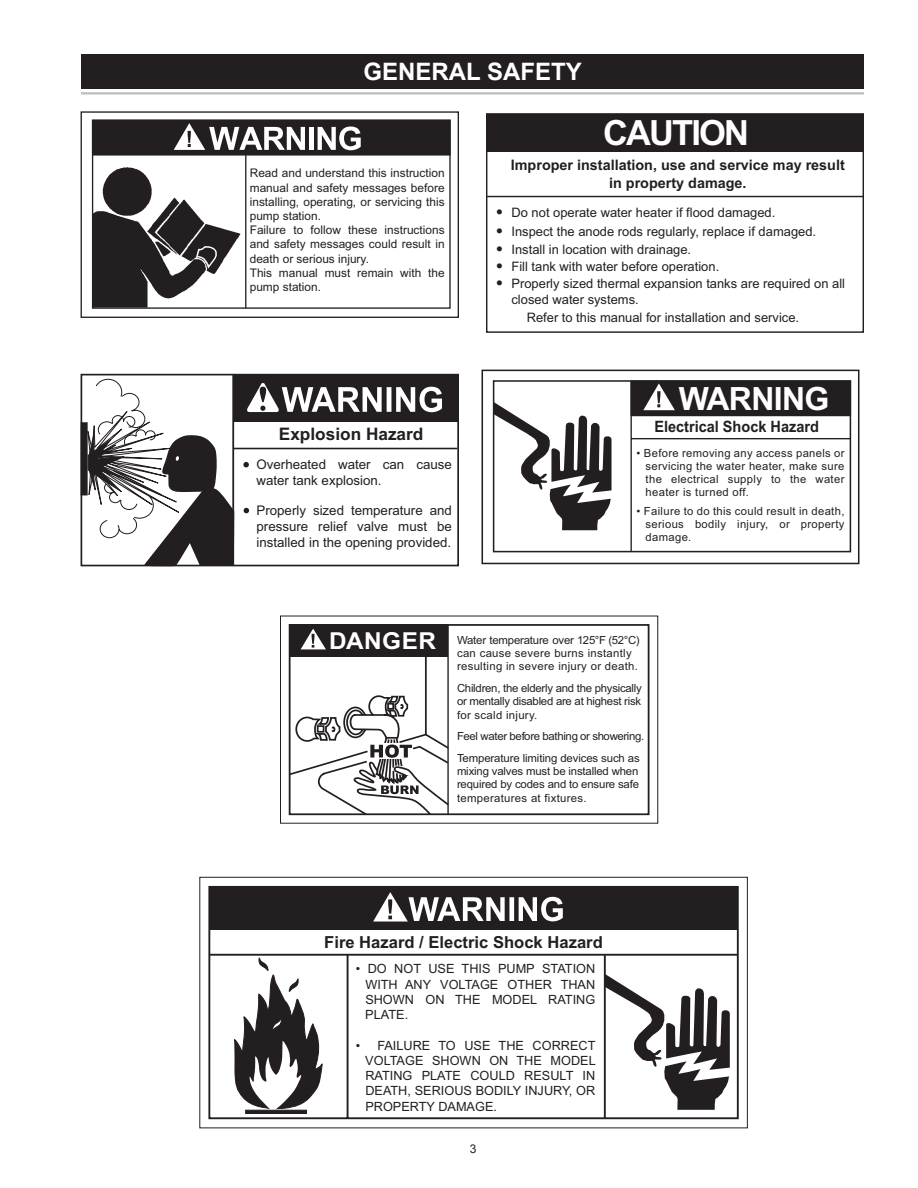
<style>
.page{position:relative;width:918px;height:1188px;background:#fff}
.page>*{position:absolute;margin:0;border:0;box-sizing:border-box;transform-origin:0 0}
.t1{font:700 34.65px "Arial";letter-spacing:-.055em;color:#fff}
.t2{font:700 32.1px "Arial";letter-spacing:-.02em;color:#fff}
.t3{font:700 24px "Arial";color:#fff}
.t4{font:700 17.4px "Arial";color:#231f20}
.t5{font:700 17.25px "Arial";color:#231f20}
.t6{font:700 16.65px "Arial";color:#231f20}
.t7{font:700 15.6px "Arial";color:#231f20;scale:.93 1}
.t8{font:700 14.4px/17.4px "Arial";color:#231f20;text-align:center}
.t9{font:13.35px/16px "Arial";color:#231f20;text-align:justify}
.t10{font:13.05px/16.8px "Arial";color:#231f20}
.t11{font:12.75px/15.3px "Arial";color:#231f20;text-align:justify}
.t12{font:12px "Arial";color:#231f20}
.t13{font:11.85px/14.2px "Arial";color:#231f20}
.t14{font:11.25px/13.4px "Arial";letter-spacing:.025em;color:#231f20;text-align:justify}
.t15{font:11.25px/21.8px "Arial";letter-spacing:-.025em;color:#231f20}
.s1{font-weight:700;font-size:17.4px}
.s2{font-weight:700;font-size:23.4px;color:#fff}
</style>
<div class="page">
<hr style="left:81px;top:92px;width:783px;height:2px;background:#bcbdc0">
<div style="left:487px;top:114px;width:376px;height:37px;background:#231f20"></div>
<div style="left:486px;top:113px;width:378px;height:220px;border:1px solid #231f20"></div>
<hr style="left:487px;top:196px;width:376px;height:1px;background:#231f20">
<div style="left:290px;top:625px;width:158px;height:32px;background:#231f20"></div>
<div style="left:289px;top:624px;width:361px;height:191px;border:2px solid #231f20"></div>
<div style="left:280px;top:616px;width:378px;height:208px;border:1px solid #231f20"></div>
<svg style="left:288px;top:629px;width:163px;height:187px"></svg>
<hr style="left:447px;top:625px;width:2px;height:189px;background:#231f20">
<svg style="left:81px;top:111px;width:378px;height:207px"></svg>
<div style="left:309px;top:127px;width:5px;height:23px;background:#fff"></div>
<svg style="left:318px;top:127px;width:43px;height:23px"></svg>
<svg style="left:174px;top:123px;width:131px;height:27px"></svg>
<hr style="left:245px;top:155px;width:1px;height:153px;background:#231f20">
<svg style="left:92px;top:167px;width:148px;height:141px"></svg>
<div style="left:233px;top:374px;width:225px;height:48px;background:#231f20"></div>
<svg style="left:247px;top:383px;width:195px;height:29px"></svg>
<hr style="left:234px;top:448px;width:223px;height:1px;background:#231f20">
<div style="left:81px;top:374px;width:378px;height:192px;border:2px solid #231f20"></div>
<div style="left:81px;top:422px;width:7px;height:73px;background:#231f20"></div>
<svg style="left:87px;top:374px;width:148px;height:192px"></svg>
<svg style="left:244px;top:508px;width:5px;height:5px"></svg>
<svg style="left:243px;top:462px;width:6px;height:5px"></svg>
<svg style="left:482px;top:370px;width:377px;height:194px"></svg>
<svg style="left:643px;top:383px;width:32px;height:27px"></svg>
<hr style="left:630px;top:381px;width:2px;height:171px;background:#231f20">
<hr style="left:632px;top:438px;width:218px;height:1px;background:#231f20">
<svg style="left:494px;top:402px;width:118px;height:128px"></svg>
<svg style="left:208px;top:885px;width:531px;height:235px"></svg>
<div style="left:199px;top:877px;width:549px;height:251px;border:1px solid #231f20"></div>
<hr style="left:604px;top:955px;width:2px;height:163px;background:#231f20">
<svg style="left:373px;top:892px;width:190px;height:30px"></svg>
<svg style="left:605px;top:974px;width:125px;height:136px"></svg>
<div style="left:81px;top:54px;width:783px;height:34px;background:#231f20"></div>
<h3 class="t3" style="left:364px;top:55px;width:36px">GENERAL</h3>
<h3 class="t3" style="left:487px;top:55px;width:17px">SAFET</h3>
<h3 class="t3" style="left:566px;top:55px;width:18px">Y</h3>
<h1 class="t1" style="left:603px;top:110px;width:147px">CAUTION</h1>
<p class="t13" style="left:250px;top:166px;width:196px">Read and understand this instruction manual and safety messages before installing, operating, or servicing this pump station.<br>Failure to follow these instructions and safety messages could result in death or serious injury.<br>This manual must remain with the pump station.</p>
<h3 class="t5" style="left:279px;top:422px;width:146px">Explosion Hazard</h3>
<p class="t9" style="left:257px;top:457px;width:197px">Overheated water can cause water tank explosion.</p>
<p class="t9" style="left:257px;top:502px;width:197px">Properly sized temperature and pressure relief valve must be installed in the opening provided.</p>
<p class="t8" style="left:511px;top:157px;width:335px">Improper installation, use and service may result in property damage.</p>
<p class="t10" style="left:497px;top:204px;width:280px"><span class="s1">•</span> Do not operate water heater if flood damaged.</p>
<p class="t10" style="left:497px;top:223px;width:321px"><span class="s1">•</span> Inspect the anode rods regularly, replace if damaged.</p>
<p class="t10" style="left:497px;top:242px;width:196px"><span class="s1">•</span> Install in location with drainage.</p>
<p class="t10" style="left:511px;top:258px;width:335px;text-indent:-15px"><span class="s1">•</span> Fill tank with water before operation.<br>Properly sized thermal expansion tanks are required on all</p>
<p class="t10" style="left:511px;top:291px;width:129px">closed water systems.</p>
<h3 class="t4" style="left:497px;top:271px;width:8px">•</h3>
<p class="t10" style="left:527px;top:310px;width:274px">Refer to this manual for installation and service.</p>
<h2 class="t2" style="left:679px;top:377px;width:152px">WARNING</h2>
<h3 class="t7" style="left:654px;top:416px;width:179px">Electrical Shock Hazard</h3>
<p class="t14" style="left:646px;top:447px;width:200px;text-indent:-9px">• Before removing any access panels or servicing the water heater, make sure the electrical supply to the water heater is turned off.</p>
<p class="t14" style="left:646px;top:505px;width:200px;text-indent:-9px">• Failure to do this could result in death, serious bodily injury, or property damage.</p>
<p class="t14" style="left:457px;top:633px;width:184px;text-align:left;text-indent:-128px"><span class="s2">DANGER</span> Water temperature over 125°F (52°C) can cause severe burns instantly resulting in severe injury or death.</p>
<p class="t14" style="left:457px;top:681px;width:186px">Children, the elderly and the physically or mentally disabled are at highest risk for scald injury.</p>
<p class="t15" style="left:457px;top:726px;width:189px">Feel water before bathing or showering.<br>Temperature limiting devices such as</p>
<p class="t14" style="left:457px;top:765px;width:184px">mixing valves must be installed when required by codes and to ensure safe temperatures at fixtures.</p>
<h3 class="t6" style="left:324px;top:931px;width:280px">Fire Hazard / Electric Shock Hazard</h3>
<p class="t11" style="left:365px;top:961px;width:232px;text-indent:-10px">• DO NOT USE THIS PUMP STATION WITH ANY VOLTAGE OTHER THAN SHOWN ON THE MODEL RATING PLATE.</p>
<p class="t11" style="left:365px;top:1038px;width:232px;text-indent:-10px">• FAILURE TO USE THE CORRECT VOLTAGE SHOWN ON THE MODEL RATING PLATE COULD RESULT IN DEATH, SERIOUS BODILY INJURY, OR PROPERTY DAMAGE.</p>
<p class="t12" style="left:470px;top:1141px;width:8px">3</p>
</div>
